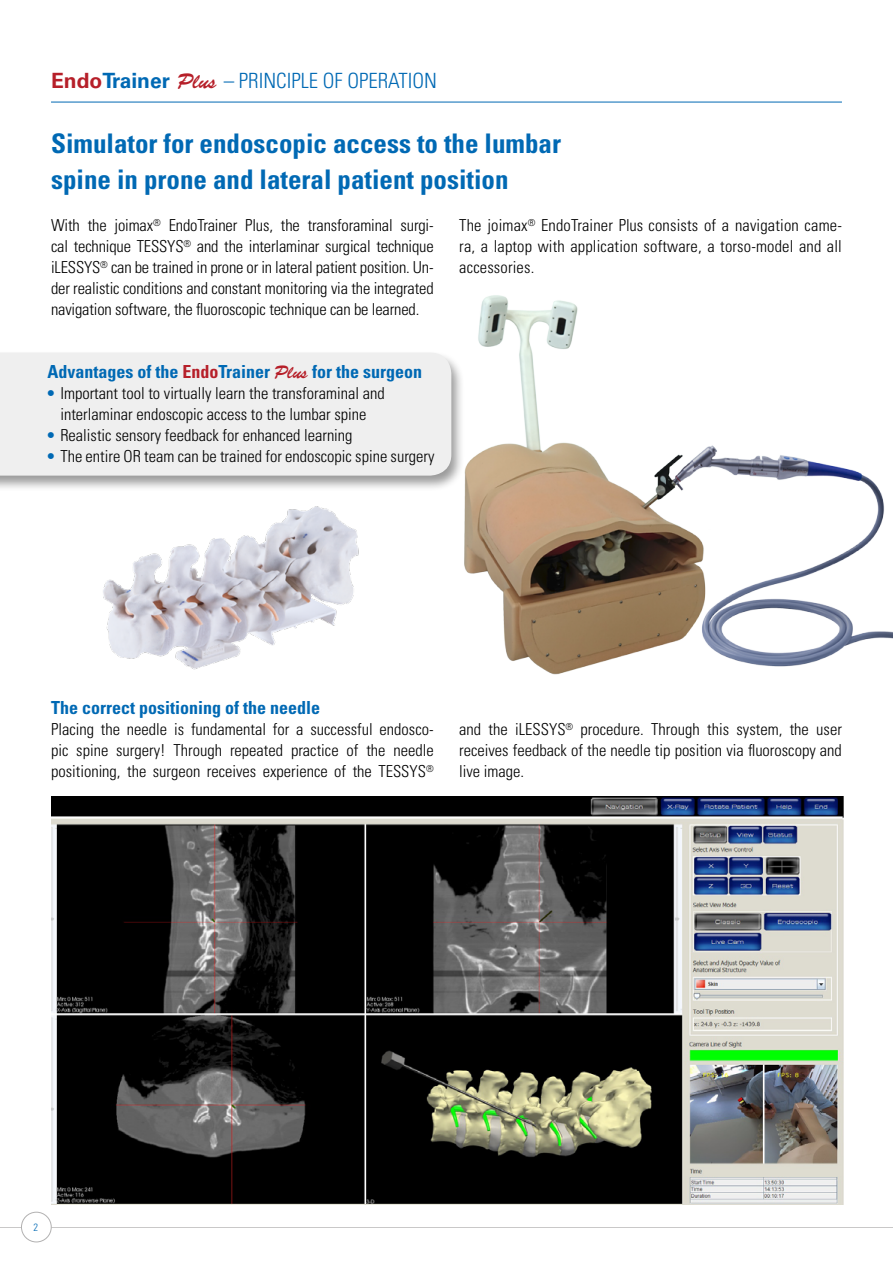
<style>
.page{position:relative;width:893px;height:1263px;background:#fff}
.page>*{position:absolute;margin:0;border:0;box-sizing:border-box;transform-origin:0 0}
.t1{font:700 condensed 27px/36px "Univers LT Std";color:#0069b4}
.t2{font:300 condensed 21px "Univers LT Std";color:#0069b4}
.t3{font:700 condensed 18px "Univers LT Std";color:#0069b4}
.t4{font:300 condensed 16.5px/21px "Univers LT Std";color:#000;text-align:justify}
.t5{font:300 condensed 10.5px "Univers LT Std";color:#0069b4}
.s1{font-weight:700;font-stretch:normal;color:#b61f29}
.s2{font-weight:700;font-stretch:normal}
.s3{font-family:"Brush Script Std";font-weight:400;font-stretch:normal;color:#b61f29}
.s4{color:#b61f29}
.s5{font-weight:700;color:#0069b4}
</style>
<div class="page">
<hr style="left:51px;top:102px;width:791px;height:1px;background:#0069b4">
<hr style="left:0;top:1227px;width:893px;height:1px;background:#c9c8c8">
<div style="left:21px;top:1212px;width:30px;height:30px;background:#fff;border-radius:50%"></div>
<div style="left:21px;top:1212px;width:30px;height:30px;border:1px solid #b2b1b1;border-radius:50%"></div>
<div style="left:0;top:351px;width:465px;height:141px;background:#000;opacity:.4"></div>
<div style="left:0;top:352px;width:451px;height:124px;background:#efefef"></div>
<img style="left:457px;top:295px;width:436px;height:380px">
<img style="left:103px;top:506px;width:256px;height:164px">
<img style="left:51px;top:796px;width:793px;height:409px">
<p class="t2" style="left:51px;top:68px;width:387px"><span class="s1">Endo</span><span class="s2">Trainer</span> <span class="s3">Plus</span> – PRINCIPLE OF OPERATION</p>
<h1 class="t1" style="left:51px;top:125px;width:511px">Simulator for endoscopic access to the lumbar spine in prone and lateral patient position</h1>
<p class="t4" style="left:51px;top:215px;width:384px">With the joimax<sup>®</sup> EndoTrainer Plus, the transforaminal surgi&shy;cal technique TESSYS<sup>®</sup> and the interlaminar surgical technique iLESSYS<sup>®</sup> can be trained in prone or in lateral patient position. Un&shy;der realistic conditions and constant monitoring via the integrated navigation software, the fluoroscopic technique can be learned.</p>
<p class="t4" style="left:459px;top:215px;width:384px">The joimax<sup>®</sup> EndoTrainer Plus consists of a navigation came&shy;ra, a laptop with application software, a torso-model and all accessories.</p>
<p class="t3" style="left:48px;top:361px;width:376px">Advantages of the <span class="s4">Endo</span>Trainer <span class="s3">Plus</span> for the surgeon</p>
<p class="t4" style="left:48px;top:383px;width:339px;text-align:center"><span class="s5">•</span> Important tool to virtually learn the transforaminal and interlaminar endoscopic access to the lumbar spine</p>
<p class="t4" style="left:48px;top:425px;width:307px"><span class="s5">•</span> Realistic sensory feedback for enhanced learning</p>
<p class="t4" style="left:48px;top:446px;width:388px"><span class="s5">•</span> The entire OR team can be trained for endoscopic spine surgery</p>
<p class="t3" style="left:51px;top:697px;width:270px">The correct positioning of the needle</p>
<p class="t4" style="left:51px;top:719px;width:384px">Placing the needle is fundamental for a successful endosco&shy;pic spine surgery! Through repeated practice of the needle positioning, the surgeon receives experience of the TESSYS<sup>®</sup></p>
<p class="t4" style="left:459px;top:719px;width:384px">and the iLESSYS<sup>®</sup> procedure. Through this system, the user receives feedback of the needle tip position via fluoroscopy and live image.</p>
<p class="t5" style="left:34px;top:1221px;width:6px">2</p>
</div>
